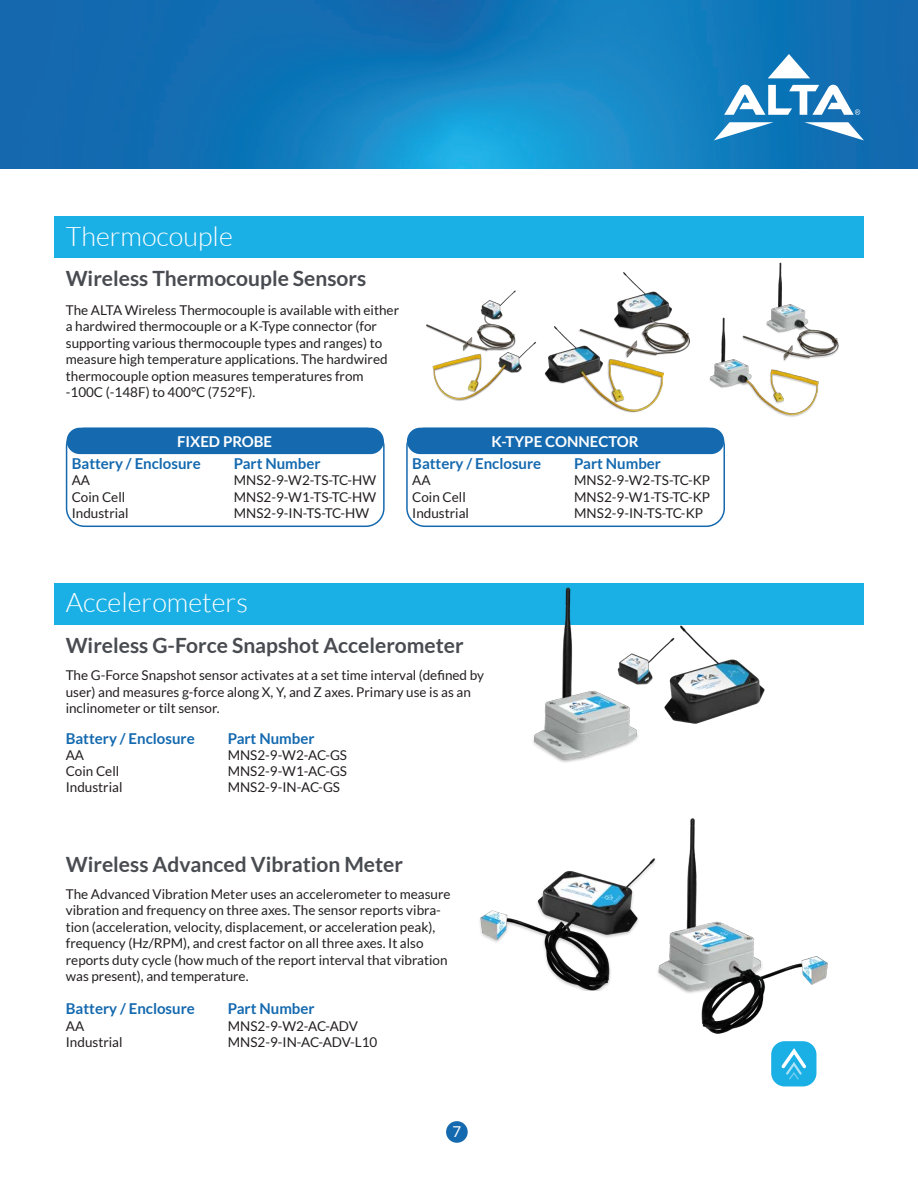
<style>
.page{position:relative;width:918px;height:1188px;background:#fff}
.page>*{position:absolute;margin:0;border:0;box-sizing:border-box;transform-origin:0 0}
.t1{font:300 27px "Lato";color:#fff}
.t2{font:700 21px "Lato";color:#484b50}
.t3{font:700 15px "Lato";color:#1469af}
.t4{font:700 15px "Lato";color:#fff}
.t5{font:15px "Lato";color:#fff}
.t6{font:13.5px/16.5px "Lato";color:#231f20}
</style>
<div class="page">
<div style="left:54px;top:217px;width:810px;height:41px;background:#1aafe5"></div>
<img style="left:709px;top:317px;width:110px;height:100px">
<img style="left:735px;top:262px;width:104px;height:110px">
<img style="left:432px;top:341px;width:104px;height:60px">
<img style="left:426px;top:290px;width:97px;height:77px">
<img style="left:544px;top:327px;width:119px;height:86px">
<img style="left:578px;top:273px;width:111px;height:86px">
<img style="left:0;top:0;width:918px;height:168px">
<svg style="left:768px;top:54px;width:42px;height:24px"></svg>
<svg style="left:804px;top:122px;width:60px;height:18px"></svg>
<svg style="left:714px;top:122px;width:60px;height:18px"></svg>
<svg style="left:724px;top:85px;width:136px;height:30px"></svg>
<div style="left:446px;top:1121px;width:22px;height:22px;background:#1469af;border-radius:50%"></div>
<div style="left:54px;top:583px;width:810px;height:41px;background:#1aafe5"></div>
<img style="left:661px;top:818px;width:167px;height:216px">
<img style="left:479px;top:858px;width:182px;height:133px">
<img style="left:524px;top:587px;width:114px;height:176px">
<img style="left:664px;top:624px;width:103px;height:100px">
<img style="left:604px;top:623px;width:75px;height:68px">
<div style="left:67px;top:428px;width:317px;height:26px;background:#1469af;border-radius:13px"></div>
<div style="left:66px;top:428px;width:319px;height:99px;border:2px solid #1469af;border-radius:18px"></div>
<div style="left:407px;top:428px;width:317px;height:26px;background:#1469af;border-radius:13px"></div>
<div style="left:406px;top:428px;width:319px;height:99px;border:2px solid #1469af;border-radius:18px"></div>
<div style="left:771px;top:1041px;width:45px;height:45px;background:#1aafe5;border-radius:14px"></div>
<svg style="left:781px;top:1048px;width:25px;height:32px"></svg>
<p class="t1" style="left:66px;top:222px;width:169px">Thermocouple</p>
<p class="t2" style="left:66px;top:266px;width:302px">Wireless Thermocouple Sensors</p>
<p class="t6" style="left:66px;top:302px;width:335px">The ALTA Wireless Thermocouple is available with either a hardwired thermocouple or a K-Type connector (for supporting various thermocouple types and ranges) to measure high temperature applications. The hardwired thermocouple option measures temperatures from -100C (-148F) to 400°C (752°F).</p>
<p class="t4" style="left:177px;top:433px;width:97px">FIXED PROBE</p>
<p class="t3" style="left:72px;top:455px;width:130px">Battery / Enclosure</p>
<p class="t3" style="left:234px;top:455px;width:88px">Part Number</p>
<p class="t6" style="left:72px;top:472px;width:20px">AA</p>
<p class="t6" style="left:234px;top:472px;width:144px">MNS2-9-W2-TS-TC-HW</p>
<p class="t6" style="left:72px;top:488px;width:55px">Coin Cell</p>
<p class="t6" style="left:234px;top:488px;width:144px">MNS2-9-W1-TS-TC-HW</p>
<p class="t6" style="left:72px;top:505px;width:58px">Industrial</p>
<p class="t6" style="left:234px;top:505px;width:137px">MNS2-9-IN-TS-TC-HW</p>
<p class="t4" style="left:492px;top:433px;width:149px">K-TYPE CONNECTOR</p>
<p class="t3" style="left:412px;top:455px;width:130px">Battery / Enclosure</p>
<p class="t3" style="left:574px;top:455px;width:88px">Part Number</p>
<p class="t6" style="left:412px;top:472px;width:20px">AA</p>
<p class="t6" style="left:574px;top:472px;width:137px">MNS2-9-W2-TS-TC-KP</p>
<p class="t6" style="left:412px;top:488px;width:55px">Coin Cell</p>
<p class="t6" style="left:574px;top:488px;width:137px">MNS2-9-W1-TS-TC-KP</p>
<p class="t6" style="left:412px;top:505px;width:58px">Industrial</p>
<p class="t6" style="left:574px;top:505px;width:130px">MNS2-9-IN-TS-TC-KP</p>
<p class="t1" style="left:66px;top:588px;width:184px">Accelerometers</p>
<p class="t2" style="left:66px;top:633px;width:400px">Wireless G-Force Snapshot Accelerometer</p>
<p class="t6" style="left:66px;top:667px;width:420px">The G-Force Snapshot sensor activates at a set time interval (defined by user) and measures g-force along X, Y, and Z axes. Primary use is as an inclinometer or tilt sensor.</p>
<p class="t3" style="left:66px;top:730px;width:130px">Battery / Enclosure</p>
<p class="t3" style="left:228px;top:730px;width:88px">Part Number</p>
<p class="t6" style="left:66px;top:747px;width:20px">AA</p>
<p class="t6" style="left:228px;top:747px;width:121px">MNS2-9-W2-AC-GS</p>
<p class="t6" style="left:66px;top:763px;width:55px">Coin Cell</p>
<p class="t6" style="left:228px;top:763px;width:121px">MNS2-9-W1-AC-GS</p>
<p class="t6" style="left:66px;top:779px;width:58px">Industrial</p>
<p class="t6" style="left:228px;top:779px;width:114px">MNS2-9-IN-AC-GS</p>
<p class="t2" style="left:66px;top:852px;width:339px">Wireless Advanced Vibration Meter</p>
<p class="t6" style="left:66px;top:886px;width:386px">The Advanced Vibration Meter uses an accelerometer to measure vibration and frequency on three axes. The sensor reports vibra&shy;tion (acceleration, velocity, displacement, or acceleration peak), frequency (Hz/RPM), and crest factor on all three axes. It also reports duty cycle (how much of the report interval that vibration was present), and temperature.</p>
<p class="t3" style="left:66px;top:1000px;width:130px">Battery / Enclosure</p>
<p class="t3" style="left:228px;top:1000px;width:88px">Part Number</p>
<p class="t6" style="left:66px;top:1017px;width:20px">AA</p>
<p class="t6" style="left:228px;top:1017px;width:132px">MNS2-9-W2-AC-ADV</p>
<p class="t6" style="left:66px;top:1033px;width:58px">Industrial</p>
<p class="t6" style="left:228px;top:1033px;width:151px">MNS2-9-IN-AC-ADV-L10</p>
<p class="t5" style="left:453px;top:1124px;width:10px">7</p>
</div>
